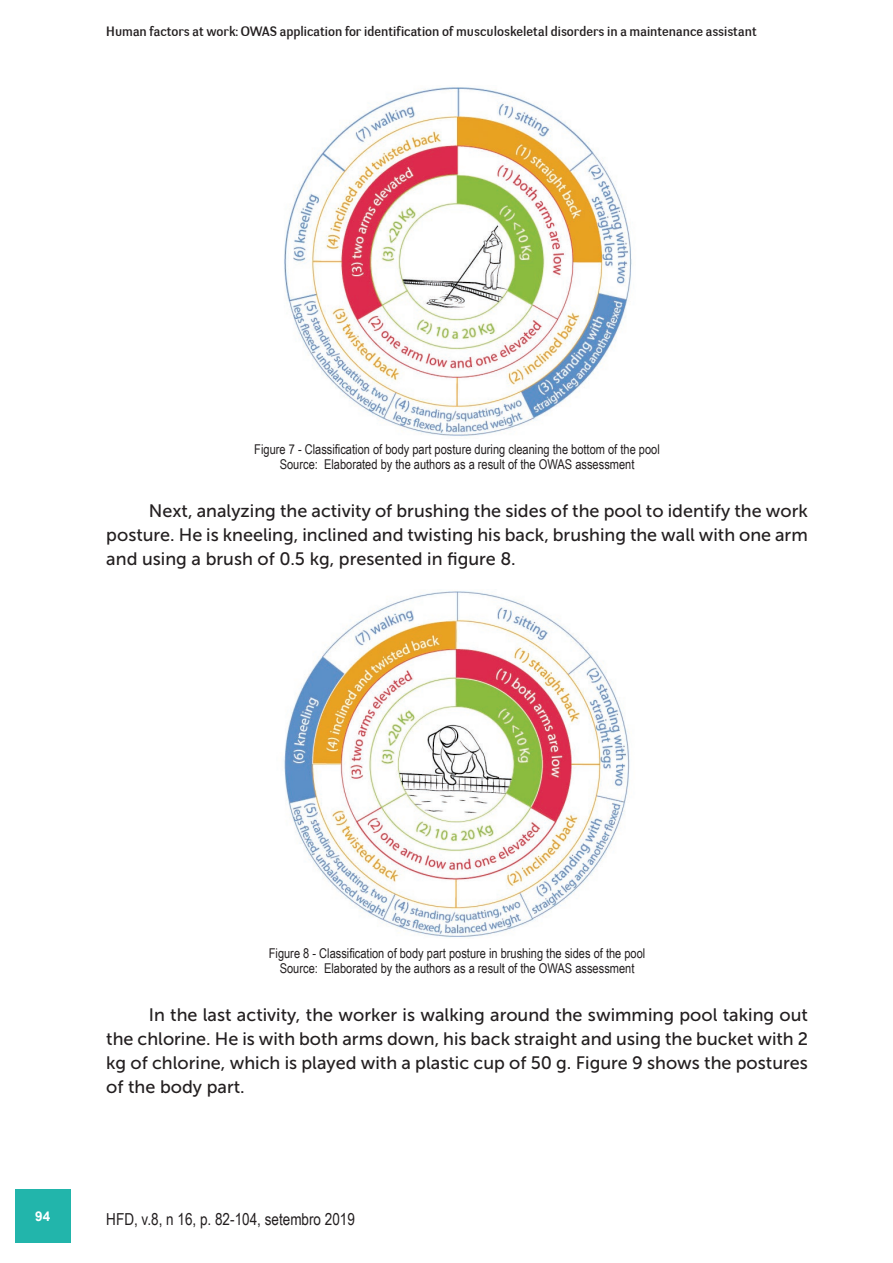
<style>
.page{position:relative;width:893px;height:1263px;background:#fff}
.page>*{position:absolute;margin:0;border:0;box-sizing:border-box;transform-origin:0 0}
.t1{font:18px/24px "Museo Sans 500";color:#231f20;text-align:justify}
.t2{font:16.5px "Arial Narrow";color:#231f20}
.t3{font:13.5px/15px "Arial Narrow";color:#231f20;text-align:center}
.t4{font:13.5px "Negotiate Free";color:#231f20}
.t5{font:700 13.5px "Arial";color:#fff}
</style>
<div class="page">
<div style="left:15px;top:1189px;width:55px;height:53px;background:#22b5ab"></div>
<img style="left:284px;top:86px;width:348px;height:350px">
<img style="left:283px;top:591px;width:347px;height:347px">
<p class="t4" style="left:106px;top:23px;width:652px">Human factors at work: OWAS application for identification of musculoskeletal disorders in a maintenance assistant</p>
<p class="t3" style="left:254px;top:442px;width:407px">Figure 7 - Classification of body part posture during cleaning the bottom of the pool<br>Source: Elaborated by the authors as a result of the OWAS assessment</p>
<p class="t1" style="left:106px;top:499px;width:703px;text-indent:43px">Next, analyzing the activity of brushing the sides of the pool to identify the work posture. He is kneeling, inclined and twisting his back, brushing the wall with one arm and using a brush of 0.5 kg, presented in figure 8.</p>
<p class="t5" style="left:35px;top:1207px;width:17px">94</p>
<p class="t3" style="left:269px;top:946px;width:378px">Figure 8 - Classification of body part posture in brushing the sides of the pool<br>Source: Elaborated by the authors as a result of the OWAS assessment</p>
<p class="t1" style="left:106px;top:1003px;width:703px;text-indent:43px">In the last activity, the worker is walking around the swimming pool taking out the chlorine. He is with both arms down, his back straight and using the bucket with 2 kg of chlorine, which is played with a plastic cup of 50 g. Figure 9 shows the postures of the body part.</p>
<p class="t2" style="left:106px;top:1206px;width:250px">HFD, v.8, n 16, p. 82-104, setembro 2019</p>
</div>
